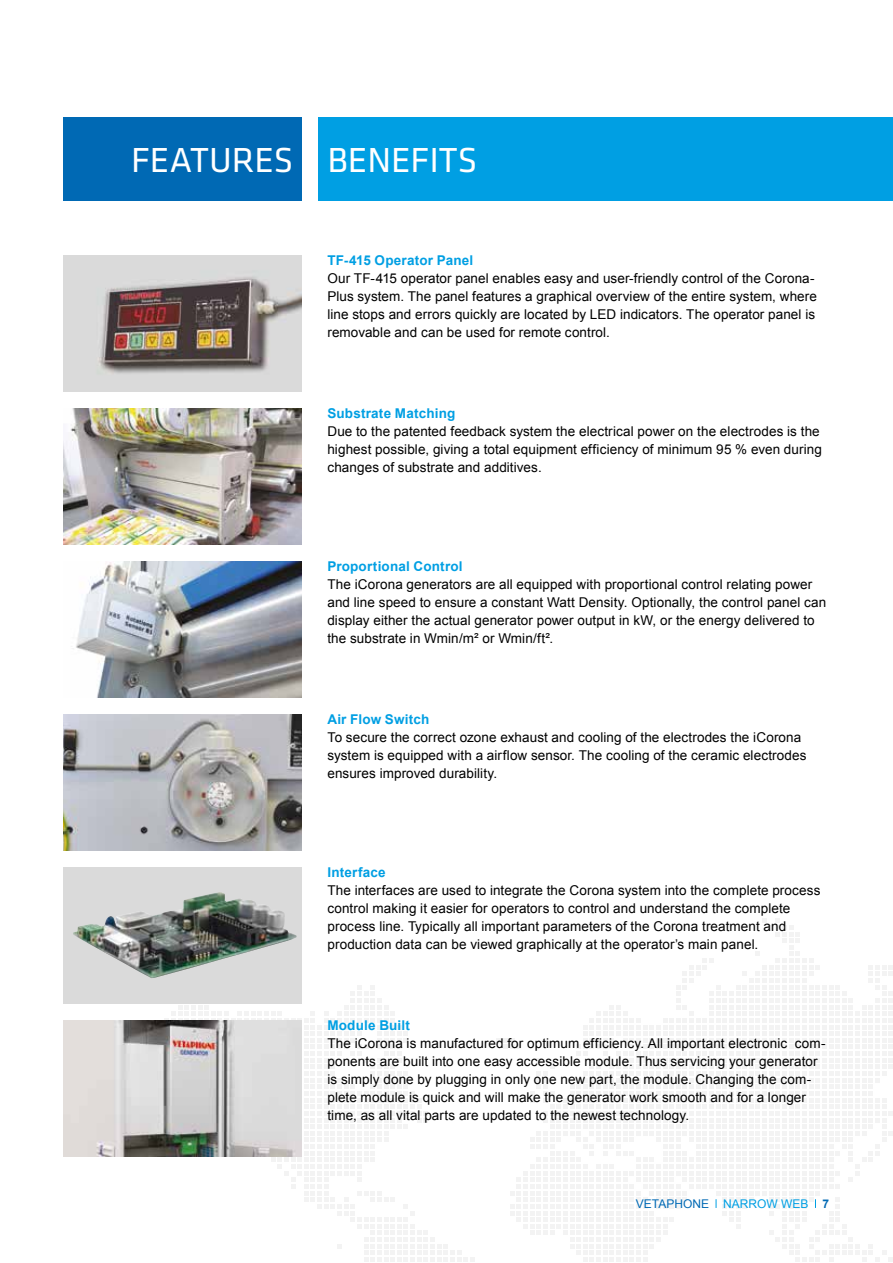
<style>
.page{position:relative;width:893px;height:1263px;background:#fff}
.page>*{position:absolute;margin:0;border:0;box-sizing:border-box;transform-origin:0 0}
.t1{font:36px "Klavika";color:#fff}
.t2{font:13.5px/18px "Arial";letter-spacing:.005em;color:#000}
.t3{font:700 13.5px "Arial";letter-spacing:.015em;color:#009fe3}
.t4{font:12px "Arial";color:#0069b4}
.s1{color:#009fe3}
.s2{font-weight:700}
</style>
<div class="page">
<svg style="left:497px;top:918px;width:396px;height:344px"></svg>
<img style="left:64px;top:408px;width:238px;height:136px">
<img style="left:64px;top:255px;width:238px;height:136px">
<img style="left:76px;top:561px;width:226px;height:136px">
<div style="left:64px;top:867px;width:238px;height:136px;background:#dadada"></div>
<img style="left:73px;top:892px;width:224px;height:86px">
<img style="left:64px;top:1020px;width:238px;height:137px">
<div style="left:64px;top:117px;width:238px;height:84px;background:#0069b4"></div>
<div style="left:319px;top:117px;width:574px;height:84px;background:#009fe3"></div>
<img style="left:64px;top:714px;width:238px;height:136px">
<h1 class="t1" style="left:131px;top:137px;width:348px">FEATURES BENEFITS</h1>
<p class="t3" style="left:327px;top:251px;width:147px">TF-415 Operator Panel</p>
<p class="t2" style="left:327px;top:269px;width:491px">Our TF-415 operator panel enables easy and user-friendly control of the Corona-Plus system. The panel features a graphical overview of the entire system, where line stops and errors quickly are located by LED indicators. The operator panel is removable and can be used for remote control.</p>
<p class="t3" style="left:327px;top:404px;width:129px">Substrate Matching</p>
<p class="t2" style="left:327px;top:422px;width:496px">Due to the patented feedback system the electrical power on the electrodes is the highest possible, giving a total equipment efficiency of minimum 95 % even during changes of substrate and additives.</p>
<p class="t3" style="left:327px;top:557px;width:137px">Proportional Control</p>
<p class="t2" style="left:327px;top:575px;width:500px">The iCorona generators are all equipped with proportional control relating power and line speed to ensure a constant Watt Density. Optionally, the control panel can display either the actual generator power output in kW, or the energy delivered to the substrate in Wmin/m² or Wmin/ft².</p>
<p class="t3" style="left:327px;top:710px;width:103px">Air Flow Switch</p>
<p class="t2" style="left:327px;top:729px;width:481px">To secure the correct ozone exhaust and cooling of the electrodes the iCorona system is equipped with a airflow sensor. The cooling of the ceramic electrodes ensures improved durability.</p>
<p class="t3" style="left:327px;top:863px;width:60px">Interface</p>
<p class="t2" style="left:327px;top:882px;width:495px">The interfaces are used to integrate the Corona system into the complete process control making it easier for operators to control and understand the complete process line. Typically all important parameters of the Corona treatment and production data can be viewed graphically at the operator’s main panel.</p>
<p class="t3" style="left:327px;top:1016px;width:84px">Module Built</p>
<p class="t2" style="left:327px;top:1035px;width:500px">The iCorona is manufactured for optimum efficiency. All important electronic com&shy;ponents are built into one easy accessible module. Thus servicing your generator is simply done by plugging in only one new part, the module. Changing the com&shy;plete module is quick and will make the generator work smooth and for a longer time, as all vital parts are updated to the newest technology.</p>
<p class="t4" style="left:636px;top:1196px;width:195px">VETAPHONE <span class="s1">NARROW WEB</span> <span class="s2">7</span></p>
</div>
